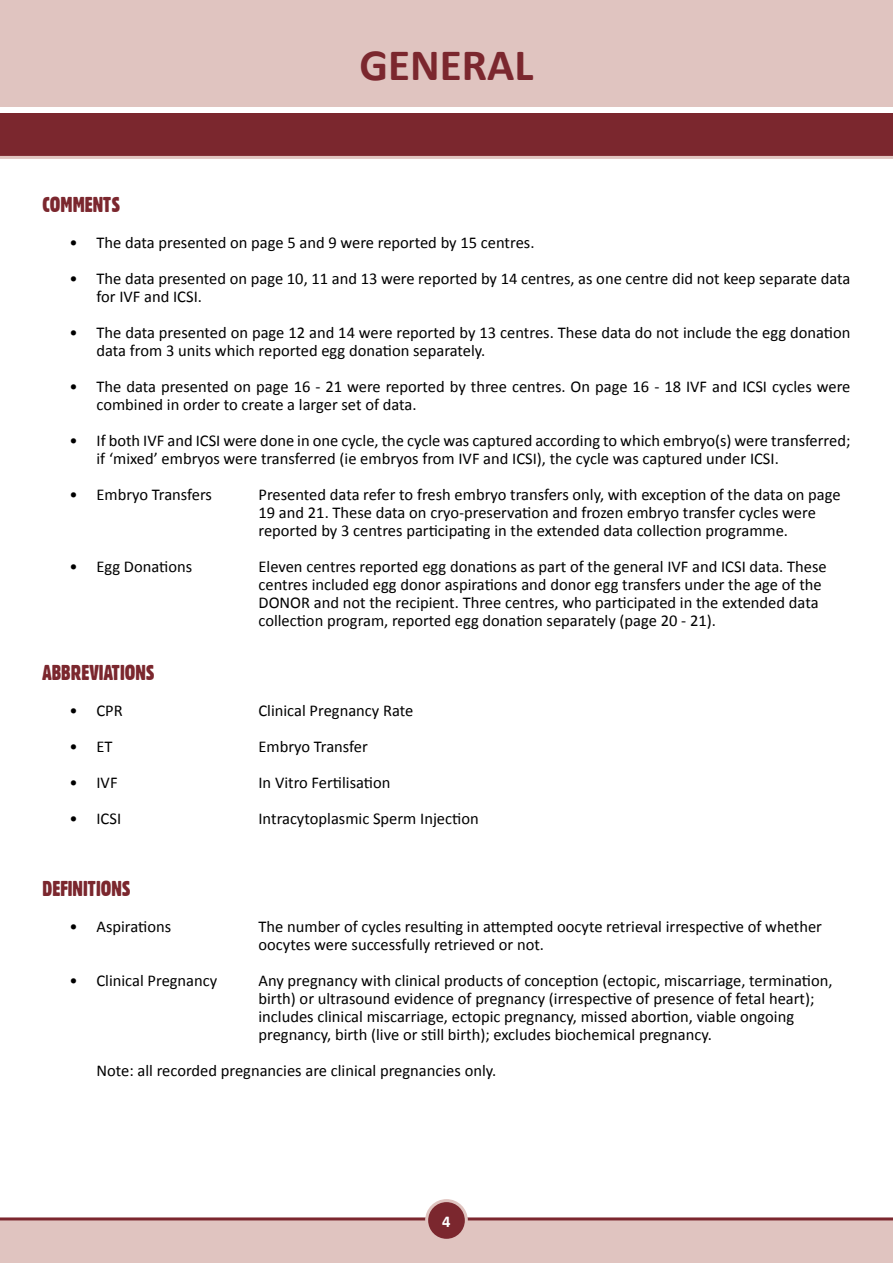
<style>
.page{position:relative;width:893px;height:1263px;background:#fff}
.page>*{position:absolute;margin:0;border:0;box-sizing:border-box;transform-origin:0 0}
.t1{font:700 45px "Calibri";color:#7b272e}
.t2{font:21px "Gothic 821 Condensed BT";color:#7b272e}
.t3{font:16.5px/18px "Calibri";color:#000}
.t4{font:700 16.5px "Calibri";color:#fff}
</style>
<div class="page">
<div style="left:0;top:1220px;width:893px;height:43px;background:#e0c4c0"></div>
<hr style="left:0;top:1217px;width:893px;height:3px;background:#7b272e">
<div style="left:427px;top:1200px;width:39px;height:40px;background:#7b272e;border-radius:50%"></div>
<div style="left:425px;top:1199px;width:43px;height:43px;border:3px solid #e0c4c0;border-radius:50%"></div>
<div style="left:0;top:113px;width:893px;height:44px;background:#7b272e"></div>
<hr style="left:0;top:156px;width:893px;height:3px;background:#e0c4c0">
<div style="left:0;top:0;width:893px;height:106px;background:#e0c4c0"></div>
<h1 class="t1" style="left:360px;top:37px;width:175px">GENERAL</h1>
<p class="t2" style="left:43px;top:191px;width:80px">COMMENTS</p>
<p class="t3" style="left:70px;top:233px;width:466px">• The data presented on page 5 and 9 were reported by 15 centres.</p>
<p class="t3" style="left:97px;top:269px;width:755px;text-indent:-27px">• The data presented on page 10, 11 and 13 were reported by 14 centres, as one centre did not keep separate data for IVF and ICSI.</p>
<p class="t3" style="left:97px;top:323px;width:755px;text-indent:-27px">• The data presented on page 12 and 14 were reported by 13 centres. These data do not include the egg donation data from 3 units which reported egg donation separately.</p>
<p class="t3" style="left:97px;top:377px;width:755px;text-indent:-27px">• The data presented on page 16 - 21 were reported by three centres. On page 16 - 18 IVF and ICSI cycles were combined in order to create a larger set of data.</p>
<p class="t3" style="left:97px;top:431px;width:755px;text-indent:-27px">• If both IVF and ICSI were done in one cycle, the cycle was captured according to which embryo(s) were transferred; if ‘mixed’ embryos were transferred (ie embryos from IVF and ICSI), the cycle was captured under ICSI.</p>
<p class="t3" style="left:70px;top:485px;width:144px">• Embryo Transfers</p>
<p class="t3" style="left:259px;top:485px;width:584px">Presented data refer to fresh embryo transfers only, with exception of the data on page<br>19 and 21. These data on cryo-preservation and frozen embryo transfer cycles were reported by 3 centres participating in the extended data collection programme.</p>
<p class="t3" style="left:70px;top:557px;width:124px">• Egg Donations</p>
<p class="t3" style="left:258px;top:557px;width:570px">Eleven centres reported egg donations as part of the general IVF and ICSI data. These centres included egg donor aspirations and donor egg transfers under the age of the DONOR and not the recipient. Three centres, who participated in the extended data collection program, reported egg donation separately (page 20 - 21).</p>
<p class="t2" style="left:43px;top:659px;width:114px">ABBREVIATIONS</p>
<p class="t3" style="left:70px;top:701px;width:55px">• CPR</p>
<p class="t3" style="left:259px;top:701px;width:156px">Clinical Pregnancy Rate</p>
<p class="t3" style="left:70px;top:737px;width:45px">• ET</p>
<p class="t3" style="left:258px;top:737px;width:111px">Embryo Transfer</p>
<p class="t3" style="left:69px;top:773px;width:50px">• IVF</p>
<p class="t3" style="left:258px;top:773px;width:133px">In Vitro Fertilisation</p>
<p class="t3" style="left:69px;top:809px;width:53px">• ICSI</p>
<p class="t3" style="left:258px;top:809px;width:222px">Intracytoplasmic Sperm Injection</p>
<p class="t2" style="left:43px;top:875px;width:90px">DEFINITIONS</p>
<p class="t3" style="left:70px;top:917px;width:103px">• Aspirations</p>
<p class="t3" style="left:259px;top:917px;width:565px">The number of cycles resulting in attempted oocyte retrieval irrespective of whether oocytes were successfully retrieved or not.</p>
<p class="t3" style="left:70px;top:971px;width:149px">• Clinical Pregnancy</p>
<p class="t3" style="left:258px;top:971px;width:576px">Any pregnancy with clinical products of conception (ectopic, miscarriage, termination, birth) or ultrasound evidence of pregnancy (irrespective of presence of fetal heart); includes clinical miscarriage, ectopic pregnancy, missed abortion, viable ongoing pregnancy, birth (live or still birth); excludes biochemical pregnancy.</p>
<p class="t3" style="left:96px;top:1061px;width:401px">Note: all recorded pregnancies are clinical pregnancies only.</p>
<p class="t4" style="left:442px;top:1212px;width:10px">4</p>
</div>
